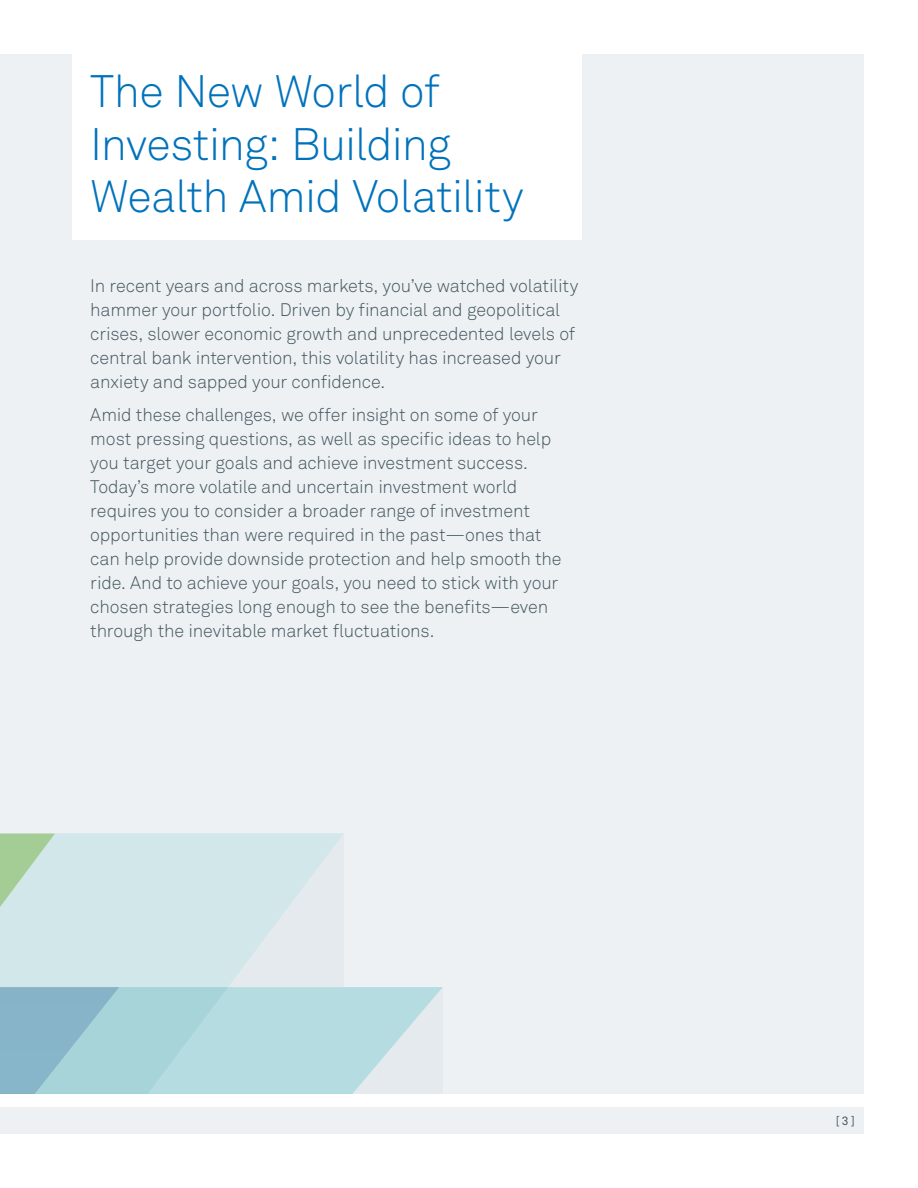
<style>
.page{position:relative;width:918px;height:1188px;background:#fff}
.page>*{position:absolute;margin:0;border:0;box-sizing:border-box;transform-origin:0 0}
.t1{font:45px/52.5px "Akkurat Light Pro";letter-spacing:-.02em;color:#0072bc}
.t2{font:18px/24px "Akkurat Light Pro";letter-spacing:-.01em;color:#455760}
.body_txt_-_9_5_14{font:12px "Akkurat Pro";color:#455760}
</style>
<div class="page">
<div style="left:0;top:54px;width:864px;height:1040px;background:#edf1f3"></div>
<div style="left:0;top:1107px;width:864px;height:27px;background:#edf1f3"></div>
<div style="left:72px;top:45px;width:510px;height:195px;background:#fff"></div>
<svg style="left:119px;top:834px;width:224px;height:153px;fill:#d1e7ea"></svg>
<svg style="left:119px;top:987px;width:324px;height:107px;background:#b8dce0"></svg>
<svg style="left:0;top:834px;width:119px;height:260px;background:#b3d4d8"></svg>
<p class="t1" style="left:90px;top:66px;width:435px">The New World of<br>Investing: Building<br>Wealth Amid Volatility</p>
<p class="t2" style="left:90px;top:274px;width:490px">In recent years and across markets, you’ve watched volatility hammer your portfolio. Driven by financial and geopolitical crises, slower economic growth and unprecedented levels of central bank intervention, this volatility has increased your anxiety and sapped your confidence.</p>
<p class="t2" style="left:90px;top:403px;width:473px">Amid these challenges, we offer insight on some of your most pressing questions, as well as specific ideas to help you target your goals and achieve investment success.<br>Today’s more volatile and uncertain investment world requires you to consider a broader range of investment opportunities than were required in the past—ones that can help provide downside protection and help smooth the ride. And to achieve your goals, you need to stick with your chosen strategies long enough to see the benefits—even through the inevitable market fluctuations.</p>
<p class="body_txt_-_9_5_14" style="left:836px;top:1114px;width:21px">[3]</p>
</div>
